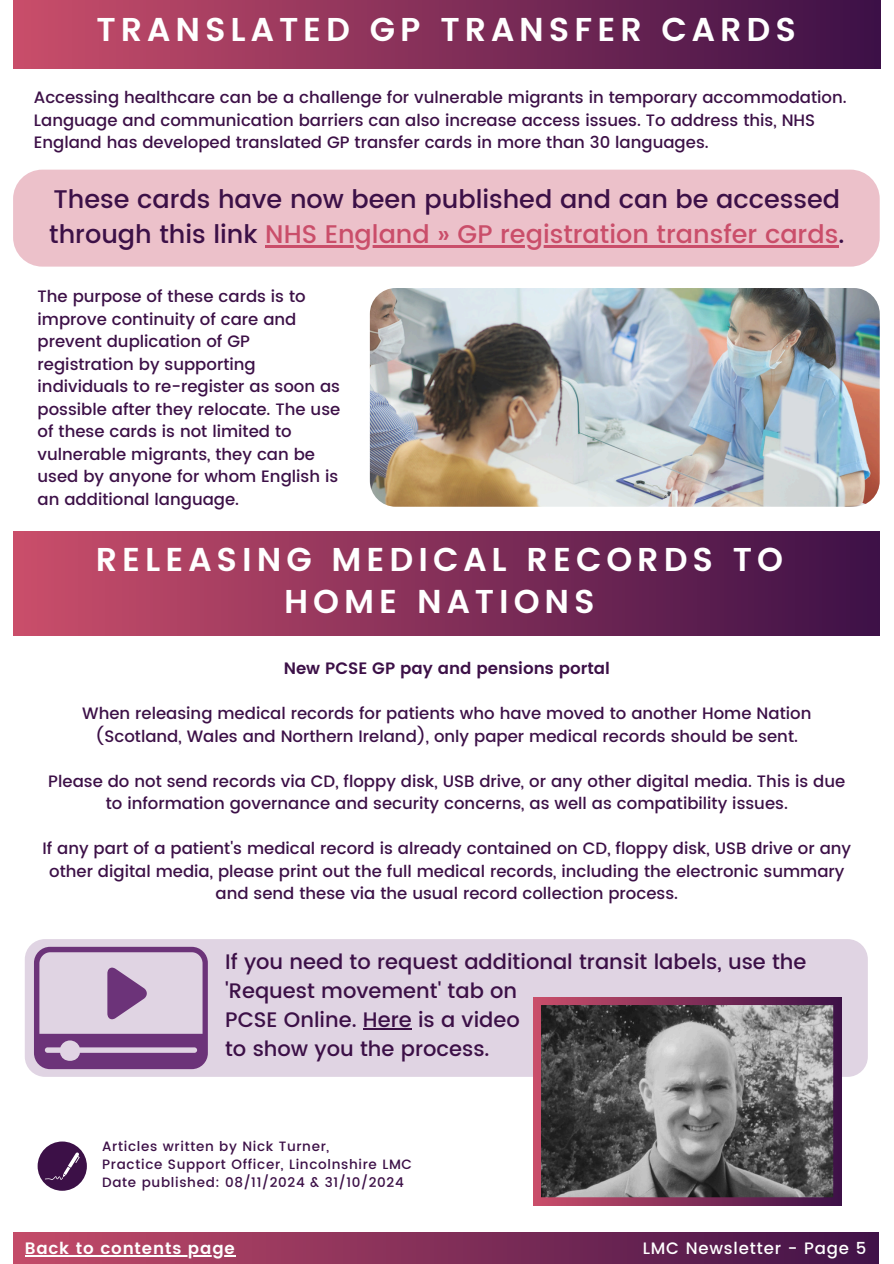
<style>
.page{position:relative;width:894px;height:1264px;background:#fff}
.page>*{position:absolute;margin:0;border:0;box-sizing:border-box;transform-origin:0 0}
.t1{font:600 33px/41.7px "Poppins";letter-spacing:.15em;color:#fff;text-align:center}
.t2{font:500 25.5px/34.8px "Poppins";color:#3c1047}
.t3{font:500 21px/29.2px "Poppins";color:#3c1047}
.t4{font:500 16.5px/22.5px "Poppins";color:#3c1047;text-align:center}
.t5{font:500 16.5px "Poppins";letter-spacing:.05em;color:#fff}
.t6{font:600 16.5px "Poppins";color:#3c1047}
.t7{font:600 16.5px "Poppins";letter-spacing:.05em;color:#fff}
.t8{font:500 13.5px "Poppins";letter-spacing:.05em;color:#3c1047}
.s1{color:#ca4e6a}
</style>
<div class="page">
<div style="left:0;top:1232px;width:893px;height:31px;background:linear-gradient(to right,#ca5671,#3c0d44)"></div>
<div style="left:879px;top:0;width:14px;height:1263px;background:#fff"></div>
<div style="left:0;top:0;width:13px;height:1263px;background:#fff"></div>
<img style="left:370px;top:288px;width:509px;height:218px;border-radius:26px">
<div style="left:38px;top:1141px;width:49px;height:49px;background:#3c1047;border-radius:50%"></div>
<svg style="left:45px;top:1152px;width:35px;height:27px"></svg>
<div style="left:25px;top:939px;width:842px;height:137px;background:#e0d4e3;border-radius:20px"></div>
<div style="left:13px;top:0;width:867px;height:68px;background:linear-gradient(to right,#c94e6a,#3c1047)"></div>
<div style="left:13px;top:170px;width:866px;height:97px;background:#ecc1ca;border-radius:29px"></div>
<svg style="left:533px;top:997px;width:307px;height:208px;background:#6e6469"></svg>
<div style="left:13px;top:531px;width:866px;height:105px;background:linear-gradient(to right,#ca4e6a,#3d1147)"></div>
<svg style="left:34px;top:946px;width:174px;height:123px"></svg>
<hr style="left:25px;top:1255px;width:211px;height:1px;background:#fff">
<hr style="left:265px;top:245px;width:573px;height:2px;background:#ca4e6a">
<hr style="left:363px;top:1028px;width:48px;height:1px;background:#3c1047">
<h4 class="t1" style="left:96px;top:9px;width:700px">TRANSLATED GP TRANSFER CARDS</h4>
<p class="t4" style="left:34px;top:86px;width:814px;text-align:left">Accessing healthcare can be a challenge for vulnerable migrants in temporary accommodation.<br>Language and communication barriers can also increase access issues. To address this, NHS<br>England has developed translated GP transfer cards in more than 30 languages.</p>
<h4 class="t2" style="left:49px;top:182px;width:796px">These cards have now been published and can be accessed through this link <span class="s1">NHS England » GP registration transfer cards</span>.</h4>
<h3 class="t4" style="left:38px;top:285px;width:304px;text-align:left">The purpose of these cards is to improve continuity of care and prevent duplication of GP registration by supporting individuals to re-register as soon as possible after they relocate. The use of these cards is not limited to vulnerable migrants, they can be used by anyone for whom English is an additional language.</h3>
<p class="t1" style="left:96px;top:539px;width:688px">RELEASING MEDICAL RECORDS TO<br>HOME NATIONS</p>
<p class="t6" style="left:283px;top:658px;width:327px">New PCSE GP pay and pensions portal</p>
<p class="t4" style="left:82px;top:702px;width:730px">When releasing medical records for patients who have moved to another Home Nation (Scotland, Wales and Northern Ireland), only paper medical records should be sent.</p>
<p class="t4" style="left:48px;top:769px;width:798px">Please do not send records via CD, floppy disk, USB drive, or any other digital media. This is due to information governance and security concerns, as well as compatibility issues.</p>
<p class="t4" style="left:42px;top:837px;width:810px">If any part of a patient's medical record is already contained on CD, floppy disk, USB drive or any other digital media, please print out the full medical records, including the electronic summary and send these via the usual record collection process.</p>
<p class="t3" style="left:225px;top:946px;width:582px">If you need to request additional transit labels, use the 'Request movement' tab on<br>PCSE Online. Here is a video<br>to show you the process.</p>
<h1 class="t8" style="left:102px;top:1138px;width:228px">Articles written by Nick Turner,</h1>
<h4 class="t8" style="left:102px;top:1156px;width:311px">Practice Support Officer, Lincolnshire LMC</h4>
<h4 class="t8" style="left:102px;top:1174px;width:303px">Date published: 08/11/2024 &amp; 31/10/2024</h4>
<h4 class="t7" style="left:25px;top:1238px;width:211px">Back to contents page</h4>
<p class="t5" style="left:623px;top:1238px;width:244px">LMC Newsletter - Page 6-5</p>
<h2 class="t5" style="left:642px;top:1238px;width:208px">LMC Newsletter - Page</h2>
<p class="t5" style="left:858px;top:1238px;width:11px">7</p>
</div>
